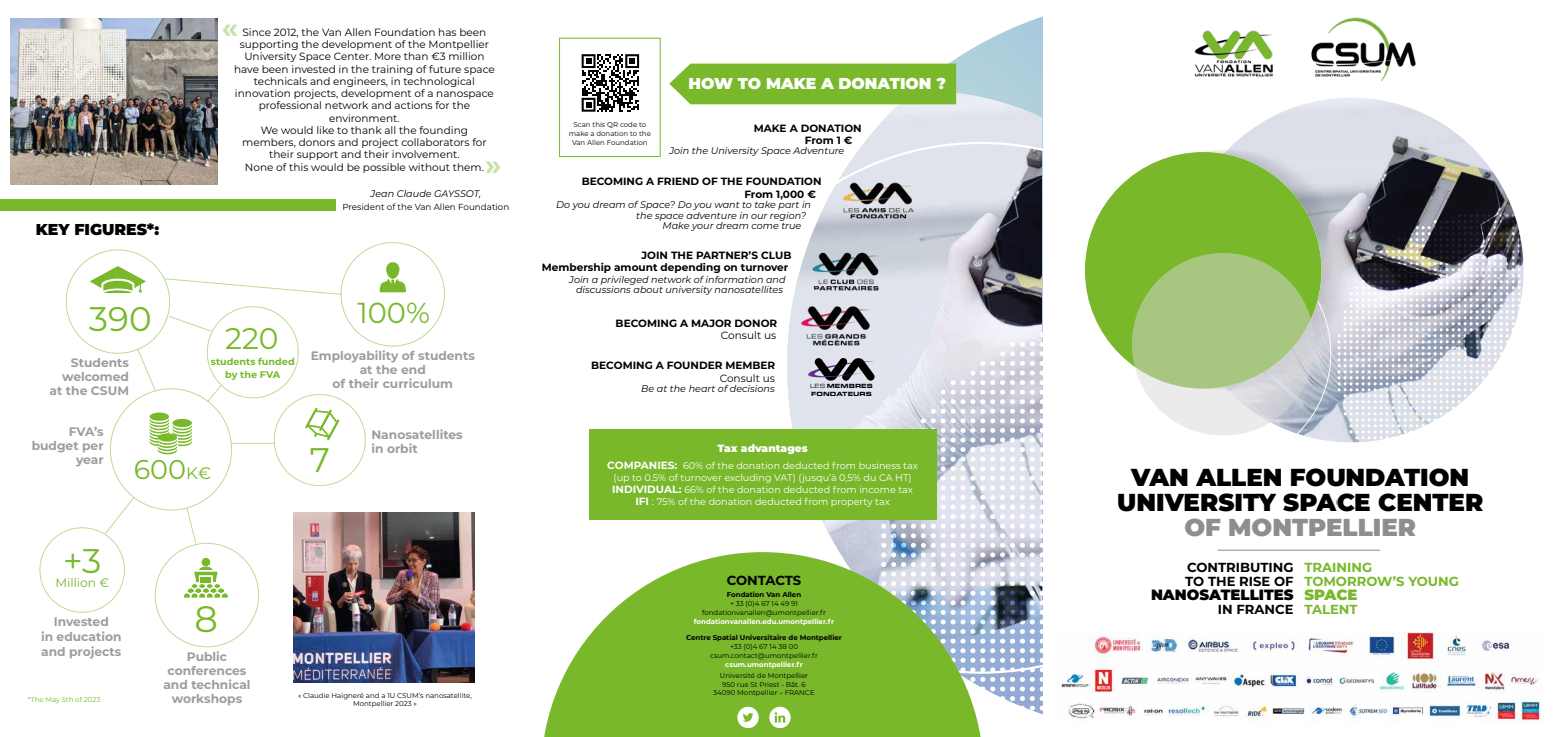
<style>
.page{position:relative;width:1563px;height:737px;background:#fff}
.page>*{position:absolute;margin:0;border:0;box-sizing:border-box;transform-origin:0 0}
.t1{font:36.75px "Montserrat";color:#78b82a}
.t2{font:34.12px "Montserrat";color:#78b82a}
.t3{font:29.75px "Montserrat";color:#78b82a}
.t4{font:28.88px "Montserrat";color:#78b82a}
.t5{font:700 28.88px "Montserrat";color:rgb(120 184 42/.4)}
.t6{font:27.12px "Montserrat";color:#78b82a}
.t7{font:900 24.5px/25.4px "Montserrat";color:#000;text-align:center}
.t8{font:900 24.5px "Montserrat";color:#8e8e8e}
.t9{font:900 15.75px "Montserrat";color:#fff}
.t10{font:900 15.75px "Montserrat";color:#000}
.t11{font:900 14.88px "Montserrat";color:#000}
.t12{font:900 14.88px "Montserrat";letter-spacing:-.005em;color:#78b82a}
.t13{font:700 13.12px/14px "Montserrat";color:#000}
.t14{font:700 13.12px/14px "Montserrat";color:#78b82a}
.t15{font:700 12.25px/14px "Montserrat";color:#9d9d9c;text-align:center}
.t16{font:12.25px "Montserrat";color:#78b82a}
.t17{font:10.5px/12.2px "Montserrat";color:#000;text-align:center}
.t18{font:700 10.5px/12.2px "Montserrat";color:#000}
.t19{font:900 10.5px "Montserrat";color:#fff}
.t20{font:italic 9.62px/10.5px "Montserrat";color:#000;text-align:center}
.t21{font:9.62px/12.2px "Montserrat";color:#fff;text-align:center}
.t22{font:700 9.62px/12.2px "Montserrat";color:#78b82a;text-align:center}
.t23{font:8.75px "Montserrat";color:#000}
.t24{font:7px/8.8px "Montserrat";color:#000;text-align:center}
.t25{font:700 7px "Montserrat";color:#fff}
.t26{font:700 7px "Montserrat";color:#000}
.t27{font:7px "Montserrat";color:#78b82a}
.t28{font:900 6.21px/7.5px "Eurostile Ext";color:#000}
.s1{font-size:16.62px}
.s2{font-weight:400}
.s3{font-weight:700;font-size:10.5px}
.s4{font-size:10.5px}
</style>
<div class="page">
<svg style="left:787px;top:17px;width:255px;height:697px"></svg>
<svg style="left:544px;top:552px;width:439px;height:185px;fill:#78b82a"></svg>
<img style="left:828px;top:162px;width:95px;height:83px">
<img style="left:809px;top:223px;width:91px;height:92px;border-radius:46px">
<div style="left:589px;top:429px;width:347px;height:91px;background:#78b82a"></div>
<img style="left:798px;top:300px;width:77px;height:50px">
<div style="left:0;top:199px;width:335px;height:12px;background:#78b82a"></div>
<img style="left:11px;top:18px;width:206px;height:166px">
<img style="left:1313px;top:17px;width:109px;height:96px">
<img style="left:1194px;top:30px;width:119px;height:84px">
<hr style="left:1217px;top:550px;width:163px;height:1px;background:#8e8e8e">
<img style="left:1179px;top:98px;width:344px;height:344px;border-radius:172px">
<img style="left:1227px;top:154px;width:94px;height:86px">
<svg style="left:1337px;top:214px;width:187px;height:229px"></svg>
<svg style="left:1104px;top:240px;width:227px;height:201px"></svg>
<div style="left:1085px;top:152px;width:236px;height:236px;background:#78b82a;border-radius:50%"></div>
<svg style="left:1132px;top:253px;width:182px;height:182px;fill:#a7c780"></svg>
<svg style="left:808px;top:358px;width:67px;height:23px"></svg>
<svg style="left:90px;top:266px;width:56px;height:27px"></svg>
<div style="left:202px;top:558px;width:8px;height:8px;background:#78b82a;border-radius:50%"></div>
<svg style="left:184px;top:566px;width:44px;height:31px"></svg>
<div style="left:150px;top:412px;width:19px;height:9px;background:#78b82a;border-radius:50%"></div>
<svg style="left:150px;top:418px;width:42px;height:36px"></svg>
<svg style="left:379px;top:262px;width:27px;height:30px"></svg>
<svg style="left:165px;top:278px;width:176px;height:17px"></svg>
<svg style="left:187px;top:508px;width:9px;height:35px"></svg>
<svg style="left:305px;top:407px;width:35px;height:34px"></svg>
<svg style="left:169px;top:316px;width:43px;height:16px"></svg>
<svg style="left:138px;top:349px;width:18px;height:42px"></svg>
<hr style="left:231px;top:443px;width:43px;height:1px;background:#78b82a">
<svg style="left:207px;top:385px;width:15px;height:16px"></svg>
<svg style="left:105px;top:497px;width:29px;height:37px"></svg>
<img style="left:294px;top:513px;width:181px;height:169px">
<div style="left:559px;top:38px;width:101px;height:119px;border:1px solid #78b82a"></div>
<svg style="left:581px;top:54px;width:58px;height:58px"></svg>
<div style="left:669px;top:64px;width:287px;height:40px;background:#78b82a"></div>
<svg style="left:737px;top:706px;width:22px;height:22px"></svg>
<svg style="left:769px;top:706px;width:21px;height:22px"></svg>
<img style="left:1061px;top:632px;width:480px;height:91px">
<h3 class="t5" style="left:222px;top:7px;width:18px">«</h3>
<p class="t17" style="left:234px;top:25px;width:262px">Since 2012, the Van Allen Foundation has been supporting the development of the Montpellier University Space Center. More than €3 million have been invested in the training of future space technicals and engineers, in technological innovation projects, development of a nanospace professional network and actions for the environment.<br>We would like to thank all the founding members, donors and project collaborators for their support and their involvement.<br>None of this would be possible without them.</p>
<h3 class="t5" style="left:485px;top:144px;width:18px">»</h3>
<h3 class="t10" style="left:36px;top:217px;width:125px">KEY FIGURES*:</h3>
<p class="t20" style="left:371px;top:188px;width:112px">Jean Claude GAYSSOT,</p>
<p class="t23" style="left:342px;top:200px;width:168px">President of the Van Allen Foundation</p>
<h2 class="t2" style="left:89px;top:295px;width:64px">390</h2>
<p class="t15" style="left:50px;top:355px;width:81px;text-align:right">Students welcomed at the CSUM</p>
<h3 class="t3" style="left:225px;top:318px;width:55px">220</h3>
<p class="t22" style="left:211px;top:355px;width:85px">students funded by the FVA</p>
<p class="t15" style="left:32px;top:424px;width:73px;text-align:right">FVA’s budget per year</p>
<h3 class="t6" style="left:134px;top:450px;width:79px">600<span class="s1">K€</span></h3>
<h3 class="t4" style="left:357px;top:293px;width:74px">100%</h3>
<p class="t15" style="left:311px;top:348px;width:166px">Employability of students at the end<br>of their curriculum</p>
<h2 class="t2" style="left:310px;top:436px;width:22px">7</h2>
<p class="t15" style="left:371px;top:427px;width:93px;text-align:left">Nanosatellites in orbit</p>
<p class="t24" style="left:569px;top:120px;width:84px">Scan this QR code to make a donation to the<br>Van Allen Foundation</p>
<h3 class="t9" style="left:688px;top:72px;width:259px">HOW TO MAKE A DONATION ?</h3>
<p class="t18" style="left:805px;top:121px;width:58px;text-indent:-51px">MAKE A DONATION<br>From 1 €</p>
<p class="t20" style="left:669px;top:145px;width:176px">Join the University Space Adventure</p>
<p class="t18" style="left:744px;top:175px;width:79px;text-indent:-163px">BECOMING A FRIEND OF THE FOUNDATION<br>From 1,000 €</p>
<p class="t20" style="left:556px;top:199px;width:256px">Do you dream of Space? Do you want to take part in</p>
<p class="t20" style="left:636px;top:210px;width:171px">the space adventure in our region?</p>
<p class="t20" style="left:662px;top:220px;width:140px">Make your dream come true</p>
<p class="t18" style="left:542px;top:248px;width:251px;text-align:right">JOIN THE PARTNER’S CLUB<br>Membership amount depending on turnover</p>
<p class="t20" style="left:569px;top:273px;width:218px">Join a privileged network of information and discussions about university nanosatellites</p>
<p class="t18" style="left:616px;top:316px;width:163px">BECOMING A MAJOR DONOR</p>
<p class="t17" style="left:721px;top:329px;width:57px">Consult us</p>
<p class="t18" style="left:591px;top:359px;width:186px">BECOMING A FOUNDER MEMBER</p>
<p class="t17" style="left:720px;top:371px;width:57px">Consult us</p>
<p class="t20" style="left:641px;top:383px;width:135px">Be at the heart of decisions</p>
<p class="t28" style="left:810px;top:382px;width:64px"><span class="s2">LES</span> MEMBRES<br>FONDATEURS</p>
<p class="t19" style="left:717px;top:440px;width:91px">Tax advantages</p>
<p class="t21" style="left:607px;top:459px;width:312px"><span class="s3">COMPANIES:</span> 60% of the donation deducted from business tax (up to 0.5% of turnover excluding VAT) (jusqu’à 0,5% du CA HT)<br><span class="s3">INDIVIDUAL:</span> 66% of the donation deducted from income tax <span class="s3">IFI</span> <span class="s4">:</span> 75% of the donation deducted from property tax</p>
<h2 class="t2" style="left:63px;top:537px;width:40px">+3</h2>
<p class="t16" style="left:55px;top:574px;width:55px">Million €</p>
<p class="t13" style="left:727px;top:572px;width:76px">CONTACTS</p>
<p class="t26" style="left:727px;top:590px;width:76px">Fondation Van Allen</p>
<p class="t24" style="left:702px;top:599px;width:125px">+ 33 (0)4 67 14 49 91 fondationvanallen@umontpellier.fr</p>
<p class="t25" style="left:694px;top:616px;width:142px">fondationvanallen.edu.umontpellier.fr</p>
<p class="t26" style="left:686px;top:632px;width:157px">Centre Spatial Universitaire de Montpellier</p>
<p class="t24" style="left:710px;top:642px;width:109px">+33 (0)4 67 14 38 00 csum.contact@umontpellier.fr</p>
<p class="t25" style="left:725px;top:659px;width:79px">csum.umontpellier.fr</p>
<p class="t24" style="left:713px;top:670px;width:103px">Université de Montpellier<br>950 rue St Priest - Bât. 6<br>34090 Montpellier – FRANCE</p>
<h1 class="t1" style="left:194px;top:594px;width:25px">8</h1>
<p class="t15" style="left:163px;top:649px;width:89px">Public conferences and technical workshops</p>
<p class="t15" style="left:41px;top:613px;width:82px;line-height:14.9px">Invested<br>in education and projects</p>
<p class="t27" style="left:28px;top:694px;width:74px">*The May 5th of 2023</p>
<p class="t24" style="left:298px;top:691px;width:175px;line-height:7.9px">« Claudie Haigneré and a 1U CSUM’s nanosatellite,<br>Montpellier 2023 »</p>
<h3 class="t7" style="left:1117px;top:463px;width:368px">VAN ALLEN FOUNDATION<br>UNIVERSITY SPACE CENTER</h3>
<h3 class="t8" style="left:1184px;top:509px;width:233px">OF MONTPELLIER</h3>
<p class="t13" style="left:1185px;top:560px;width:110px">CONTRIBUTING<br>TO THE RISE OF</p>
<h3 class="t11" style="left:1151px;top:584px;width:144px">NANOSATELLITES</h3>
<p class="t13" style="left:1218px;top:602px;width:77px">IN FRANCE</p>
<p class="t14" style="left:1304px;top:560px;width:156px">TRAINING<br>TOMORROW’S YOUNG</p>
<h3 class="t12" style="left:1304px;top:584px;width:55px">SPACE</h3>
<p class="t14" style="left:1304px;top:602px;width:55px">TALENT</p>
</div>
